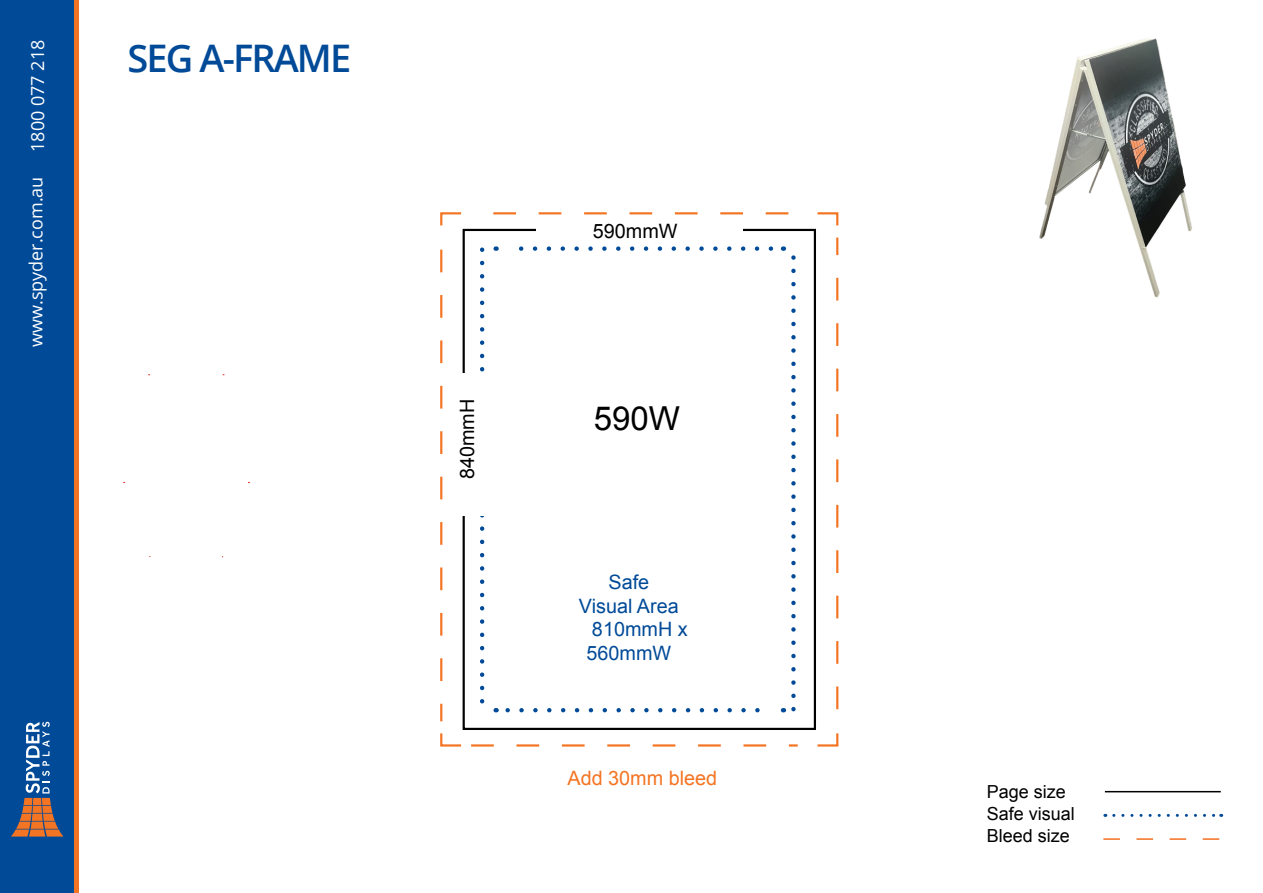
<style>
.page{position:relative;width:1263px;height:893px;background:#fff}
.page>*{position:absolute;margin:0;border:0;box-sizing:border-box;transform-origin:0 0}
.t1{font:600 37.95px "Open Sans";letter-spacing:-.05em;color:#004a98}
.t2{font:33px "Arial";color:#000}
.t3{font:19.8px "Arial";color:#004a98}
.t4{font:19.8px "Arial";color:#f47422}
.t5{font:19.8px "Arial";color:#000}
.t6{font:18px "Open Sans";color:#fff}
.t7{font:18px/21.6px "Arial";color:#000}
</style>
<div class="page">
<div style="left:0;top:0;width:74px;height:893px;background:#004a97"></div>
<hr style="left:74px;top:0;width:4px;height:893px;background:#f37422">
<svg style="left:11px;top:722px;width:52px;height:114px"></svg>
<img style="left:1039px;top:38px;width:153px;height:260px">
<svg style="left:440px;top:212px;width:399px;height:535px"></svg>
<svg style="left:480px;top:250px;width:4px;height:460px"></svg>
<svg style="left:508px;top:708px;width:263px;height:4px"></svg>
<svg style="left:791px;top:249px;width:5px;height:460px"></svg>
<svg style="left:508px;top:246px;width:263px;height:5px"></svg>
<div style="left:463px;top:229px;width:353px;height:501px;border:2px solid #000"></div>
<div style="left:536px;top:223px;width:207px;height:15px;background:#fff"></div>
<div style="left:452px;top:373px;width:38px;height:143px;background:#fff"></div>
<hr style="left:1105px;top:791px;width:116px;height:1px;background:#000">
<svg style="left:1114px;top:814px;width:108px;height:3px"></svg>
<svg style="left:1103px;top:838px;width:116px;height:2px"></svg>
<p class="t6" style="left:25px;top:152px;width:114px;rotate:-90deg">1800 077 218</p>
<p class="t6" style="left:24px;top:347px;width:172px;rotate:-90deg">www.spyder.com.au</p>
<h1 class="t1" style="left:128px;top:32px;width:225px">SEG A-FRAME</h1>
<p class="t5" style="left:593px;top:218px;width:86px">590mmW</p>
<p class="t5" style="left:454px;top:479px;width:82px;rotate:-90deg">840mmH</p>
<h2 class="t2" style="left:594px;top:396px;width:88px">590W</h2>
<p class="t3" style="left:608px;top:569px;width:42px">Safe</p>
<p class="t3" style="left:579px;top:593px;width:101px">Visual Area</p>
<p class="t3" style="left:592px;top:616px;width:97px">810mmH x</p>
<p class="t3" style="left:586px;top:640px;width:86px">560mmW</p>
<p class="t4" style="left:567px;top:765px;width:151px">Add 30mm bleed</p>
<p class="t7" style="left:987px;top:781px;width:90px">Page size<br>Safe visual<br>Bleed size</p>
</div>
